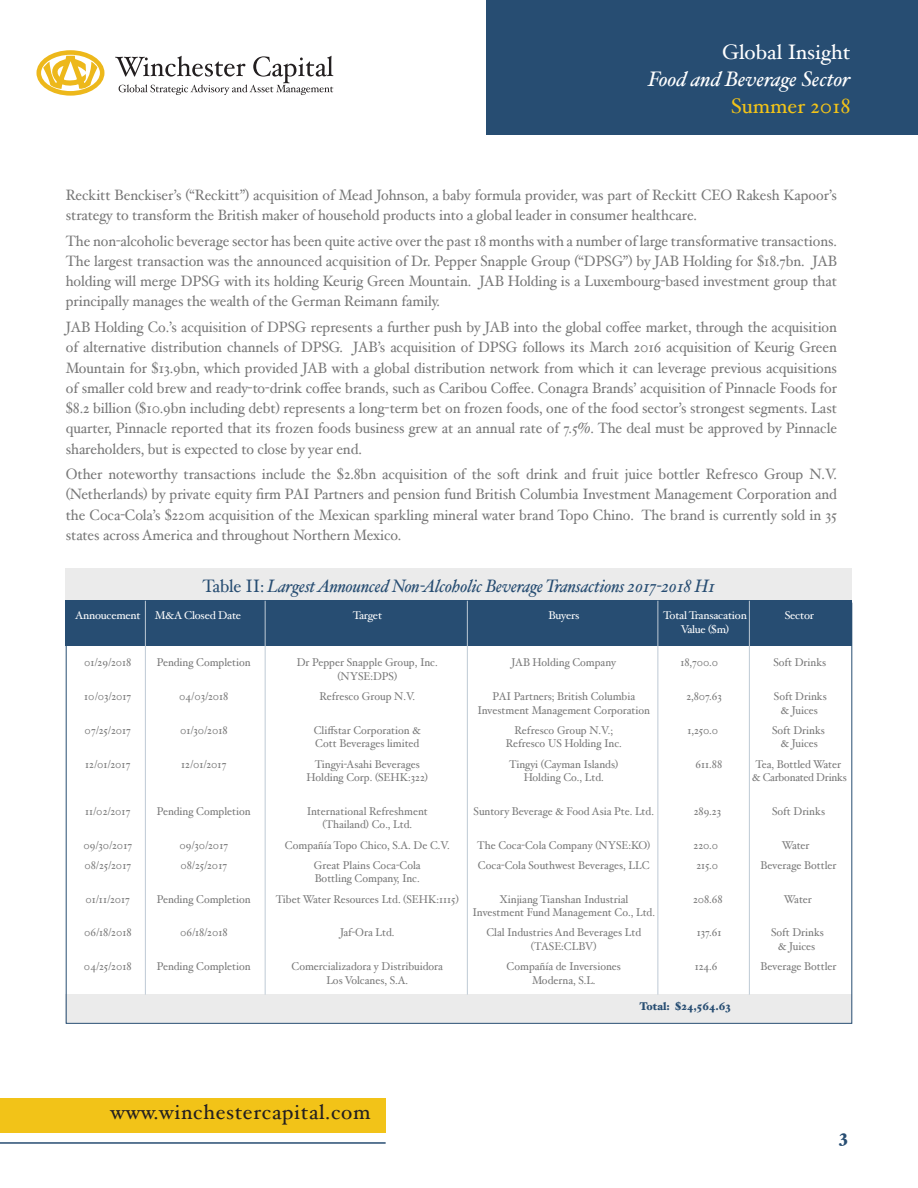
<style>
.page{position:relative;width:918px;height:1188px;background:#fff}
.page>*{position:absolute;margin:0;border:0;box-sizing:border-box;transform-origin:0 0}
.t1{font:italic 21px/27px "Hoefler Text";color:#fff;text-align:right}
.t2{font:21px "Hoefler Text";letter-spacing:.03em;color:#231f20}
.t3{font:21px "Hoefler Text";color:#f2c318}
.t4{font:italic 18px "Hoefler Text";letter-spacing:-.01em;color:#274d72;scale:.95 1}
.t5{font:900 18px "Hoefler Text";color:#274d72}
.t6{font:15px/20.2px "Hoefler Text";letter-spacing:-.005em;color:#787878;text-align:justify;scale:.95 1}
.t7{font:11.25px "Hoefler Text";color:#787878;scale:.95 1}
.t8{font:11.25px "Hoefler Text";letter-spacing:-.02em;color:#fff}
.t9{font:11.25px "Hoefler Text";letter-spacing:-.02em;color:#787878;scale:.95 1}
.t10{font:900 11.25px "Hoefler Text";color:#274d72;scale:.95 1}
.s1{font-style:normal}
</style>
<div class="page">
<svg style="left:36px;top:50px;width:68px;height:46px"></svg>
<svg style="left:115px;top:56px;width:218px;height:39px"></svg>
<div style="left:0;top:1098px;width:386px;height:34px;background:#f2c318"></div>
<hr style="left:0;top:1142px;width:386px;height:2px;background:#274d72">
<div style="left:66px;top:568px;width:786px;height:33px;background:#ebebeb"></div>
<div style="left:66px;top:995px;width:786px;height:28px;background:#ebebeb"></div>
<div style="left:66px;top:600px;width:786px;height:46px;background:#274d72"></div>
<hr style="left:145px;top:601px;width:1px;height:394px;background:#becad5">
<hr style="left:265px;top:601px;width:1px;height:394px;background:#becad5">
<hr style="left:467px;top:601px;width:1px;height:394px;background:#becad5">
<hr style="left:658px;top:601px;width:1px;height:394px;background:#becad5">
<hr style="left:749px;top:601px;width:1px;height:394px;background:#becad5">
<div style="left:486px;top:0;width:432px;height:135px;background:#274d72"></div>
<p class="t1" style="left:648px;top:38px;width:204px"><span class="s1">Global Insight<br></span>Food and Beverage Sector</p>
<p class="t3" style="left:731px;top:93px;width:121px">Summer 2018</p>
<p class="t6" style="left:66px;top:184px;width:813px">Reckitt Benckiser’s (“Reckitt”) acquisition of Mead Johnson, a baby formula provider, was part of Reckitt CEO Rakesh Kapoor’s strategy to transform the British maker of household products into a global leader in consumer healthcare.</p>
<p class="t6" style="left:66px;top:230px;width:813px">The non-alcoholic beverage sector has been quite active over the past 18 months with a number of large transformative transactions.<br>The largest transaction was the announced acquisition of Dr. Pepper Snapple Group (“DPSG”) by JAB Holding for $18.7bn. JAB holding will merge DPSG with its holding Keurig Green Mountain. JAB Holding is a Luxembourg-based investment group that principally manages the wealth of the German Reimann family.</p>
<p class="t6" style="left:66px;top:317px;width:813px">JAB Holding Co.’s acquisition of DPSG represents a further push by JAB into the global coffee market, through the acquisition of alternative distribution channels of DPSG. JAB’s acquisition of DPSG follows its March 2016 acquisition of Keurig Green Mountain for $13.9bn, which provided JAB with a global distribution network from which it can leverage previous acquisitions of smaller cold brew and ready-to-drink coffee brands, such as Caribou Coffee. Conagra Brands’ acquisition of Pinnacle Foods for $8.2 billion ($10.9bn including debt) represents a long-term bet on frozen foods, one of the food sector’s strongest segments. Last quarter, Pinnacle reported that its frozen foods business grew at an annual rate of 7.5%. The deal must be approved by Pinnacle shareholders, but is expected to close by year end.</p>
<p class="t6" style="left:66px;top:464px;width:813px">Other noteworthy transactions include the $2.8bn acquisition of the soft drink and fruit juice bottler Refresco Group N.V. (Netherlands) by private equity firm PAI Partners and pension fund British Columbia Investment Management Corporation and the Coca-Cola’s $220m acquisition of the Mexican sparkling mineral water brand Topo Chino. The brand is currently sold in 35 states across America and throughout Northern Mexico.</p>
<p class="t4" style="left:203px;top:575px;width:541px"><span class="s1">Table II:</span> Largest Announced Non-Alcoholic Beverage Transactions 2017-2018 H1</p>
<p class="t8" style="left:75px;top:609px;width:67px">Annoucement</p>
<p class="t8" style="left:155px;top:609px;width:88px">M&amp;A Closed Date</p>
<p class="t8" style="left:353px;top:609px;width:31px">Target</p>
<p class="t8" style="left:548px;top:609px;width:32px">Buyers</p>
<p class="t8" style="left:663px;top:609px;width:85px">Total Transacation</p>
<p class="t8" style="left:785px;top:609px;width:31px">Sector</p>
<p class="t8" style="left:681px;top:622px;width:50px">Value ($m)</p>
<p class="t7" style="left:84px;top:656px;width:51px">01/29/2018</p>
<p class="t7" style="left:157px;top:656px;width:100px">Pending Completion</p>
<p class="t7" style="left:297px;top:656px;width:150px">Dr Pepper Snapple Group, Inc.</p>
<p class="t7" style="left:511px;top:656px;width:112px">JAB Holding Company</p>
<p class="t7" style="left:680px;top:656px;width:41px">18,700.0</p>
<p class="t7" style="left:773px;top:656px;width:57px">Soft Drinks</p>
<p class="t7" style="left:337px;top:669px;width:64px">(NYSE:DPS)</p>
<p class="t7" style="left:84px;top:690px;width:51px">10/03/2017</p>
<p class="t7" style="left:179px;top:690px;width:53px">04/03/2018</p>
<p class="t7" style="left:319px;top:690px;width:102px">Refresco Group N.V.</p>
<p class="t7" style="left:492px;top:690px;width:152px">PAI Partners; British Columbia</p>
<p class="t7" style="left:686px;top:690px;width:39px">2,807.63</p>
<p class="t7" style="left:774px;top:690px;width:57px">Soft Drinks</p>
<p class="t7" style="left:477px;top:703px;width:183px">Investment Management Corporation</p>
<p class="t7" style="left:781px;top:703px;width:40px">&amp; Juices</p>
<p class="t7" style="left:85px;top:723px;width:50px">07/25/2017</p>
<p class="t7" style="left:180px;top:723px;width:52px">01/30/2018</p>
<p class="t7" style="left:314px;top:723px;width:114px">Cliffstar Corporation &amp;</p>
<p class="t7" style="left:515px;top:723px;width:105px">Refresco Group N.V.;</p>
<p class="t7" style="left:687px;top:723px;width:34px">1,250.0</p>
<p class="t7" style="left:772px;top:723px;width:57px">Soft Drinks</p>
<p class="t7" style="left:315px;top:737px;width:111px">Cott Beverages limited</p>
<p class="t7" style="left:506px;top:737px;width:124px">Refresco US Holding Inc.</p>
<p class="t7" style="left:781px;top:737px;width:40px">&amp; Juices</p>
<p class="t7" style="left:85px;top:757px;width:49px">12/01/2017</p>
<p class="t7" style="left:181px;top:757px;width:49px">12/01/2017</p>
<p class="t7" style="left:315px;top:757px;width:112px">Tingyi-Asahi Beverages</p>
<p class="t7" style="left:509px;top:757px;width:116px">Tingyi (Cayman Islands)</p>
<p class="t7" style="left:696px;top:757px;width:30px">611.88</p>
<p class="t7" style="left:756px;top:757px;width:91px">Tea, Bottled Water</p>
<p class="t7" style="left:307px;top:771px;width:129px">Holding Corp. (SEHK:322)</p>
<p class="t7" style="left:524px;top:771px;width:86px">Holding Co., Ltd.</p>
<p class="t9" style="left:752px;top:771px;width:101px">&amp; Carbonated Drinks</p>
<p class="t7" style="left:85px;top:804px;width:49px">11/02/2017</p>
<p class="t7" style="left:157px;top:804px;width:100px">Pending Completion</p>
<p class="t7" style="left:307px;top:804px;width:129px">International Refreshment</p>
<p class="t7" style="left:474px;top:804px;width:191px">Suntory Beverage &amp; Food Asia Pte. Ltd.</p>
<p class="t7" style="left:694px;top:804px;width:30px">289.23</p>
<p class="t7" style="left:772px;top:804px;width:57px">Soft Drinks</p>
<p class="t7" style="left:322px;top:818px;width:96px">(Thailand) Co., Ltd.</p>
<p class="t7" style="left:83px;top:838px;width:53px">09/30/2017</p>
<p class="t7" style="left:179px;top:838px;width:53px">09/30/2017</p>
<p class="t7" style="left:285px;top:838px;width:175px">Compañía Topo Chico, S.A. De C.V.</p>
<p class="t7" style="left:477px;top:838px;width:184px">The Coca-Cola Company (NYSE:KO)</p>
<p class="t7" style="left:694px;top:838px;width:27px">220.0</p>
<p class="t7" style="left:782px;top:838px;width:31px">Water</p>
<p class="t7" style="left:84px;top:858px;width:51px">08/25/2017</p>
<p class="t7" style="left:180px;top:858px;width:51px">08/25/2017</p>
<p class="t7" style="left:314px;top:858px;width:114px">Great Plains Coca-Cola</p>
<p class="t7" style="left:478px;top:858px;width:182px">Coca-Cola Southwest Beverages, LLC</p>
<p class="t7" style="left:696px;top:858px;width:25px">215.0</p>
<p class="t7" style="left:761px;top:858px;width:81px">Beverage Bottler</p>
<p class="t7" style="left:315px;top:872px;width:112px">Bottling Company, Inc.</p>
<p class="t7" style="left:86px;top:892px;width:48px">01/11/2017</p>
<p class="t7" style="left:157px;top:892px;width:100px">Pending Completion</p>
<p class="t7" style="left:276px;top:892px;width:194px">Tibet Water Resources Ltd. (SEHK:1115)</p>
<p class="t7" style="left:499px;top:892px;width:137px">Xinjiang Tianshan Industrial</p>
<p class="t7" style="left:693px;top:892px;width:33px">208.68</p>
<p class="t7" style="left:784px;top:892px;width:31px">Water</p>
<p class="t7" style="left:473px;top:906px;width:194px">Investment Fund Management Co., Ltd.</p>
<p class="t7" style="left:84px;top:926px;width:52px">06/18/2018</p>
<p class="t7" style="left:180px;top:926px;width:52px">06/18/2018</p>
<p class="t7" style="left:340px;top:926px;width:59px">Jaf-Ora Ltd.</p>
<p class="t7" style="left:486px;top:926px;width:164px">Clal Industries And Beverages Ltd</p>
<p class="t7" style="left:697px;top:926px;width:27px">137.61</p>
<p class="t7" style="left:771px;top:926px;width:57px">Soft Drinks</p>
<p class="t7" style="left:531px;top:939px;width:71px">(TASE:CLBV)</p>
<p class="t7" style="left:778px;top:939px;width:40px">&amp; Juices</p>
<p class="t7" style="left:84px;top:960px;width:52px">04/25/2018</p>
<p class="t7" style="left:157px;top:960px;width:100px">Pending Completion</p>
<p class="t7" style="left:292px;top:960px;width:161px">Comercializadora y Distribuidora</p>
<p class="t7" style="left:507px;top:960px;width:122px">Compañía de Inversiones</p>
<p class="t7" style="left:695px;top:960px;width:26px">124.6</p>
<p class="t7" style="left:761px;top:960px;width:81px">Beverage Bottler</p>
<p class="t7" style="left:326px;top:973px;width:88px">Los Volcanes, S.A.</p>
<p class="t7" style="left:532px;top:973px;width:68px">Moderna, S.L.</p>
<p class="t10" style="left:640px;top:999px;width:98px">Total: $24,564.63</p>
<p class="t2" style="left:110px;top:1100px;width:262px">www.winchestercapital.com</p>
<p class="t5" style="left:839px;top:1125px;width:10px">3</p>
</div>
